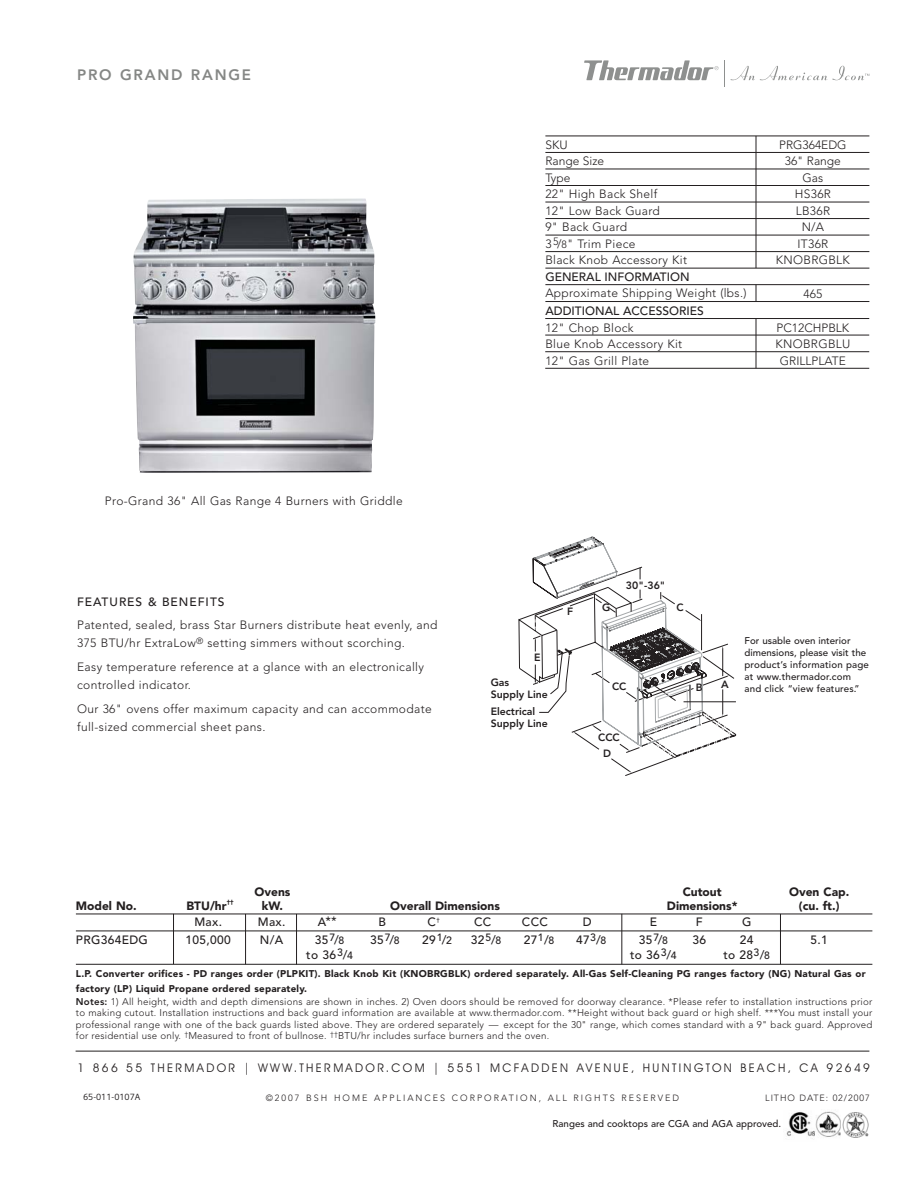
<style>
.page{position:relative;width:918px;height:1188px;background:#fff}
.page>*{position:absolute;margin:0;border:0;box-sizing:border-box;transform-origin:0 0}
.t1{font:800 15px "Avenir";letter-spacing:.12em;color:#858785}
.t2{font:300 12px/17.2px "Avenir";letter-spacing:.03em;color:#231f20}
.t3{font:500 12px "Avenir";letter-spacing:.03em;color:#231f20}
.t4{font:12px "Avant Garde IT Cby BT";letter-spacing:.2em;color:#231f20}
.t5{font:900 12px "Avenir";color:#231f20}
.t6{font:500 12px "Avenir";color:#231f20}
.t7{font:300 12px "Avenir";color:#231f20}
.t8{font:500 12px "Avenir";letter-spacing:.085em;color:#231f20}
.t9{font:800 10.5px/12px "Avenir";color:#231f20}
.t10{font:300 9.75px/11.2px "Avenir";letter-spacing:.025em;color:#231f20;text-align:justify}
.t11{font:900 9.75px/15px "Avenir";letter-spacing:.025em;color:#231f20}
.t12{font:500 9.75px/12px "Avenir";color:#231f20}
.t13{font:300 9px "Avenir";letter-spacing:.225em;color:#231f20}
.t14{font:300 9px "Avenir";letter-spacing:.105em;color:#231f20}
.t15{font:9px "Siemens Sans";color:#231f20}
.t16{font:900 6px "Avenir";color:#231f20}
.s1{font-size:10.5px}
.s2{font-weight:800}
</style>
<div class="page">
<img style="left:133px;top:198px;width:242px;height:275px">
<svg style="left:702px;top:66px;width:17px;height:14px"></svg>
<svg style="left:730px;top:65px;width:139px;height:16px"></svg>
<hr style="left:545px;top:136px;width:324px;height:1px;background:#231f20">
<hr style="left:545px;top:152px;width:324px;height:1px;background:#231f20">
<hr style="left:545px;top:169px;width:324px;height:1px;background:#231f20">
<hr style="left:545px;top:185px;width:324px;height:1px;background:#231f20">
<hr style="left:545px;top:202px;width:324px;height:1px;background:#231f20">
<hr style="left:545px;top:218px;width:324px;height:1px;background:#231f20">
<hr style="left:545px;top:235px;width:324px;height:1px;background:#231f20">
<hr style="left:545px;top:251px;width:324px;height:1px;background:#231f20">
<hr style="left:545px;top:268px;width:324px;height:1px;background:#231f20">
<hr style="left:545px;top:284px;width:324px;height:1px;background:#231f20">
<hr style="left:545px;top:301px;width:324px;height:1px;background:#231f20">
<svg style="left:756px;top:285px;width:1px;height:16px"></svg>
<hr style="left:756px;top:319px;width:1px;height:49px;background:#231f20">
<hr style="left:756px;top:136px;width:1px;height:132px;background:#231f20">
<hr style="left:76px;top:1051px;width:793px;height:1px;background:#231f20">
<hr style="left:76px;top:914px;width:796px;height:1px;background:#231f20">
<hr style="left:76px;top:931px;width:796px;height:1px;background:#231f20">
<hr style="left:76px;top:964px;width:796px;height:1px;background:#231f20">
<hr style="left:173px;top:914px;width:1px;height:50px;background:#231f20">
<hr style="left:245px;top:914px;width:1px;height:50px;background:#231f20">
<hr style="left:296px;top:914px;width:1px;height:51px;background:#231f20">
<hr style="left:622px;top:914px;width:1px;height:50px;background:#231f20">
<hr style="left:780px;top:914px;width:1px;height:50px;background:#231f20">
<img style="left:786px;top:1112px;width:30px;height:27px">
<img style="left:816px;top:1111px;width:53px;height:27px">
<svg style="left:518px;top:60px;width:184px;height:598px"></svg>
<svg style="left:519px;top:267px;width:217px;height:509px"></svg>
<hr style="left:684px;top:701px;width:52px;height:1px;background:#231f20">
<hr style="left:545px;top:318px;width:324px;height:1px;background:#231f20">
<hr style="left:545px;top:335px;width:324px;height:1px;background:#231f20">
<hr style="left:545px;top:351px;width:324px;height:1px;background:#231f20">
<hr style="left:545px;top:368px;width:324px;height:1px;background:#231f20">
<h1 class="t1" style="left:77px;top:69px;width:176px">PRO GRAND RANGE</h1>
<p class="t2" style="left:105px;top:493px;width:299px">Pro-Grand 36" All Gas Range 4 Burners with Griddle</p>
<p class="t8" style="left:77px;top:597px;width:149px">FEATURES &amp; BENEFITS</p>
<p class="t2" style="left:77px;top:618px;width:362px">Patented, sealed, brass Star Burners distribute heat evenly, and<br>375 BTU/hr ExtraLow<sup>®</sup> setting simmers without scorching.</p>
<p class="t2" style="left:77px;top:660px;width:348px">Easy temperature reference at a glance with an electronically controlled indicator.</p>
<p class="t2" style="left:77px;top:702px;width:356px">Our 36" ovens offer maximum capacity and can accommodate full-sized commercial sheet pans.</p>
<p class="t2" style="left:545px;top:137px;width:24px">SKU</p>
<p class="t7" style="left:779px;top:140px;width:69px">PRG364EDG</p>
<p class="t7" style="left:545px;top:156px;width:60px">Range Size</p>
<p class="t2" style="left:785px;top:153px;width:58px">36" Range</p>
<p class="t2" style="left:545px;top:170px;width:27px">Type</p>
<p class="t2" style="left:803px;top:170px;width:22px">Gas</p>
<p class="t2" style="left:545px;top:186px;width:113px">22" High Back Shelf</p>
<p class="t2" style="left:795px;top:186px;width:38px">HS36R</p>
<p class="t2" style="left:545px;top:203px;width:116px">12" Low Back Guard</p>
<p class="t2" style="left:796px;top:203px;width:36px">LB36R</p>
<p class="t2" style="left:545px;top:219px;width:83px">9" Back Guard</p>
<p class="t2" style="left:802px;top:219px;width:23px">N/A</p>
<p class="t2" style="left:545px;top:236px;width:92px">3<sup>5</sup>/<span class="s1">8</span>" Trim Piece</p>
<p class="t2" style="left:797px;top:236px;width:32px">IT36R</p>
<p class="t2" style="left:545px;top:252px;width:143px">Black Knob Accessory Kit</p>
<p class="t2" style="left:776px;top:252px;width:76px">KNOBRGBLK</p>
<p class="t6" style="left:545px;top:272px;width:146px">GENERAL INFORMATION</p>
<p class="t2" style="left:545px;top:285px;width:203px">Approximate Shipping Weight (lbs.)</p>
<p class="t2" style="left:804px;top:286px;width:20px">465</p>
<p class="t6" style="left:545px;top:306px;width:160px">ADDITIONAL ACCESSORIES</p>
<p class="t2" style="left:545px;top:320px;width:90px">12" Chop Block</p>
<p class="t7" style="left:777px;top:323px;width:74px">PC12CHPBLK</p>
<p class="t2" style="left:545px;top:336px;width:138px">Blue Knob Accessory Kit</p>
<p class="t2" style="left:775px;top:336px;width:76px">KNOBRGBLU</p>
<p class="t2" style="left:545px;top:353px;width:105px">12" Gas Grill Plate</p>
<p class="t7" style="left:780px;top:356px;width:67px">GRILLPLATE</p>
<p class="t9" style="left:534px;top:652px;width:8px">E</p>
<p class="t9" style="left:491px;top:677px;width:59px">Gas<br>Supply Line</p>
<p class="t9" style="left:491px;top:706px;width:59px">Electrical<br>Supply Line</p>
<p class="t9" style="left:567px;top:606px;width:8px">F</p>
<p class="t9" style="left:602px;top:602px;width:10px">G</p>
<p class="t9" style="left:626px;top:580px;width:41px">30"-36"</p>
<p class="t9" style="left:677px;top:602px;width:9px">C</p>
<p class="t9" style="left:612px;top:681px;width:16px">CC</p>
<p class="t9" style="left:598px;top:732px;width:23px">CCC</p>
<p class="t9" style="left:603px;top:748px;width:9px">D</p>
<p class="t9" style="left:696px;top:683px;width:8px">B</p>
<p class="t9" style="left:721px;top:679px;width:9px">A</p>
<p class="t12" style="left:745px;top:635px;width:126px">For usable oven interior dimensions, please visit the product’s information page at www.thermador.com and click “view features.”</p>
<p class="t5" style="left:255px;top:887px;width:37px">Ovens</p>
<p class="t5" style="left:683px;top:887px;width:41px">Cutout</p>
<p class="t5" style="left:789px;top:887px;width:62px">Oven Cap.</p>
<p class="t5" style="left:76px;top:901px;width:62px">Model No.</p>
<p class="t5" style="left:186px;top:901px;width:42px">BTU/hr</p>
<p class="t16" style="left:227px;top:899px;width:9px">††</p>
<p class="t5" style="left:262px;top:901px;width:23px">kW.</p>
<p class="t5" style="left:390px;top:901px;width:111px">Overall Dimensions</p>
<p class="t5" style="left:667px;top:901px;width:72px">Dimensions*</p>
<p class="t5" style="left:799px;top:901px;width:42px">(cu. ft.)</p>
<p class="t3" style="left:194px;top:917px;width:29px">Max.</p>
<p class="t3" style="left:258px;top:917px;width:29px">Max.</p>
<p class="t3" style="left:318px;top:916px;width:20px">A**</p>
<p class="t3" style="left:378px;top:917px;width:9px">B</p>
<p class="t3" style="left:428px;top:917px;width:14px">C<sup>†</sup></p>
<p class="t3" style="left:474px;top:917px;width:19px">CC</p>
<p class="t3" style="left:522px;top:917px;width:28px">CCC</p>
<p class="t3" style="left:583px;top:917px;width:10px">D</p>
<p class="t3" style="left:650px;top:917px;width:9px">E</p>
<p class="t3" style="left:696px;top:917px;width:8px">F</p>
<p class="t3" style="left:742px;top:917px;width:11px">G</p>
<p class="t3" style="left:76px;top:935px;width:74px">PRG364EDG</p>
<p class="t3" style="left:186px;top:935px;width:47px">105,000</p>
<p class="t3" style="left:260px;top:935px;width:25px">N/A</p>
<p class="t3" style="left:315px;top:935px;width:31px">35<sup>7</sup>/<span class="s1">8</span></p>
<p class="t3" style="left:370px;top:935px;width:31px">35<sup>7</sup>/<span class="s1">8</span></p>
<p class="t3" style="left:422px;top:935px;width:31px">29<sup>1</sup>/<span class="s1">2</span></p>
<p class="t3" style="left:471px;top:935px;width:32px">32<sup>5</sup>/<span class="s1">8</span></p>
<p class="t3" style="left:524px;top:935px;width:32px">27<sup>1</sup>/<span class="s1">8</span></p>
<p class="t3" style="left:576px;top:935px;width:32px">47<sup>3</sup>/<span class="s1">8</span></p>
<p class="t3" style="left:639px;top:935px;width:31px">35<sup>7</sup>/<span class="s1">8</span></p>
<p class="t3" style="left:692px;top:935px;width:15px">36</p>
<p class="t3" style="left:740px;top:935px;width:15px">24</p>
<p class="t3" style="left:810px;top:935px;width:19px">5.1</p>
<p class="t3" style="left:306px;top:950px;width:48px">to 36<sup>3</sup>/<span class="s1">4</span></p>
<p class="t3" style="left:630px;top:950px;width:48px">to 36<sup>3</sup>/<span class="s1">4</span></p>
<p class="t3" style="left:723px;top:950px;width:48px">to 28<sup>3</sup>/<span class="s1">8</span></p>
<p class="t11" style="left:76px;top:967px;width:791px">L.P. Converter orifices - PD ranges order (PLPKIT). Black Knob Kit (KNOBRGBLK) ordered separately. All-Gas Self-Cleaning PG ranges factory (NG) Natural Gas or factory (LP) Liquid Propane ordered separately.</p>
<p class="t10" style="left:76px;top:997px;width:798px"><span class="s2">Notes:</span> 1) All height, width and depth dimensions are shown in inches. 2) Oven doors should be removed for doorway clearance. *Please refer to installation instructions prior to making cutout. Installation instructions and back guard information are available at www.thermador.com. **Height without back guard or high shelf. ***You must install your professional range with one of the back guards listed above. They are ordered separately — except for the 30" range, which comes standard with a 9" back guard. Approved for residential use only. <sup>†</sup>Measured to front of bullnose. <sup>††</sup>BTU/hr includes surface burners and the oven.</p>
<p class="t4" style="left:78px;top:1063px;width:794px">1 866 55 THERMADOR | WWW.THERMADOR.COM | 5551 MCFADDEN AVENUE, HUNTINGTON BEACH, CA 92649</p>
<p class="t14" style="left:765px;top:1094px;width:106px">LITHO DATE: 02/2007</p>
<p class="t15" style="left:83px;top:1094px;width:59px">65-011-0107A</p>
<p class="t13" style="left:266px;top:1094px;width:415px">©2007 BSH HOME APPLIANCES CORPORATION, ALL RIGHTS RESERVED</p>
<p class="t12" style="left:553px;top:1119px;width:230px">Ranges and cooktops are CGA and AGA approved.</p>
</div>
